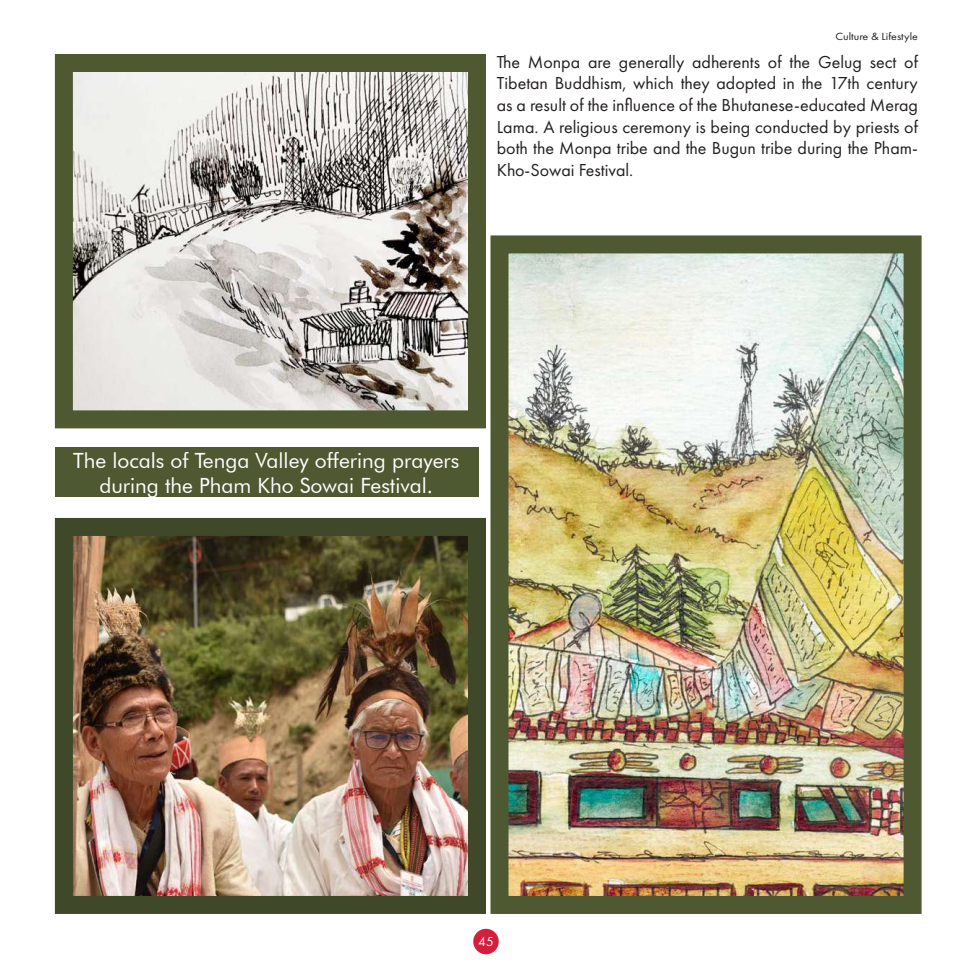
<style>
.page{position:relative;width:972px;height:972px;background:#fff}
.page>*{position:absolute;margin:0;border:0;box-sizing:border-box;transform-origin:0 0}
.t1{font:21px/25.2px "Futura BT";color:#fff;text-align:center}
.t2{font:18px/21.6px "Futura PT";color:#231f20;text-align:justify}
.t3{font:13.5px "Futura PT";color:#fff}
.t4{font:10.8px "Futura PT";color:#231f20;scale:1.11 1}
</style>
<div class="page">
<div style="left:473px;top:929px;width:26px;height:25px;background:#d41e3d;border-radius:50%"></div>
<div style="left:55px;top:448px;width:423px;height:49px;background:#4e5831"></div>
<img style="left:509px;top:254px;width:394px;height:641px">
<div style="left:490px;top:235px;width:432px;height:679px;border:18px solid #4e5831"></div>
<img style="left:74px;top:537px;width:393px;height:358px">
<div style="left:55px;top:518px;width:431px;height:396px;border:18px solid #3f4828"></div>
<img style="left:74px;top:73px;width:393px;height:336px">
<div style="left:55px;top:54px;width:431px;height:374px;border:18px solid #4e5831"></div>
<p class="t4" style="left:835px;top:30px;width:76px">Culture &amp; Lifestyle</p>
<p class="t2" style="left:497px;top:51px;width:423px">The Monpa are generally adherents of the Gelug sect of Tibetan Buddhism, which they adopted in the 17th century as a result of the influence of the Bhutanese-educated Merag Lama. A religious ceremony is being conducted by priests of both the Monpa tribe and the Bugun tribe during the Pham-Kho-Sowai Festival.</p>
<p class="t1" style="left:73px;top:448px;width:388px">The locals of Tenga Valley offering prayers during the Pham Kho Sowai Festival.</p>
<p class="t3" style="left:478px;top:933px;width:17px">45</p>
</div>
